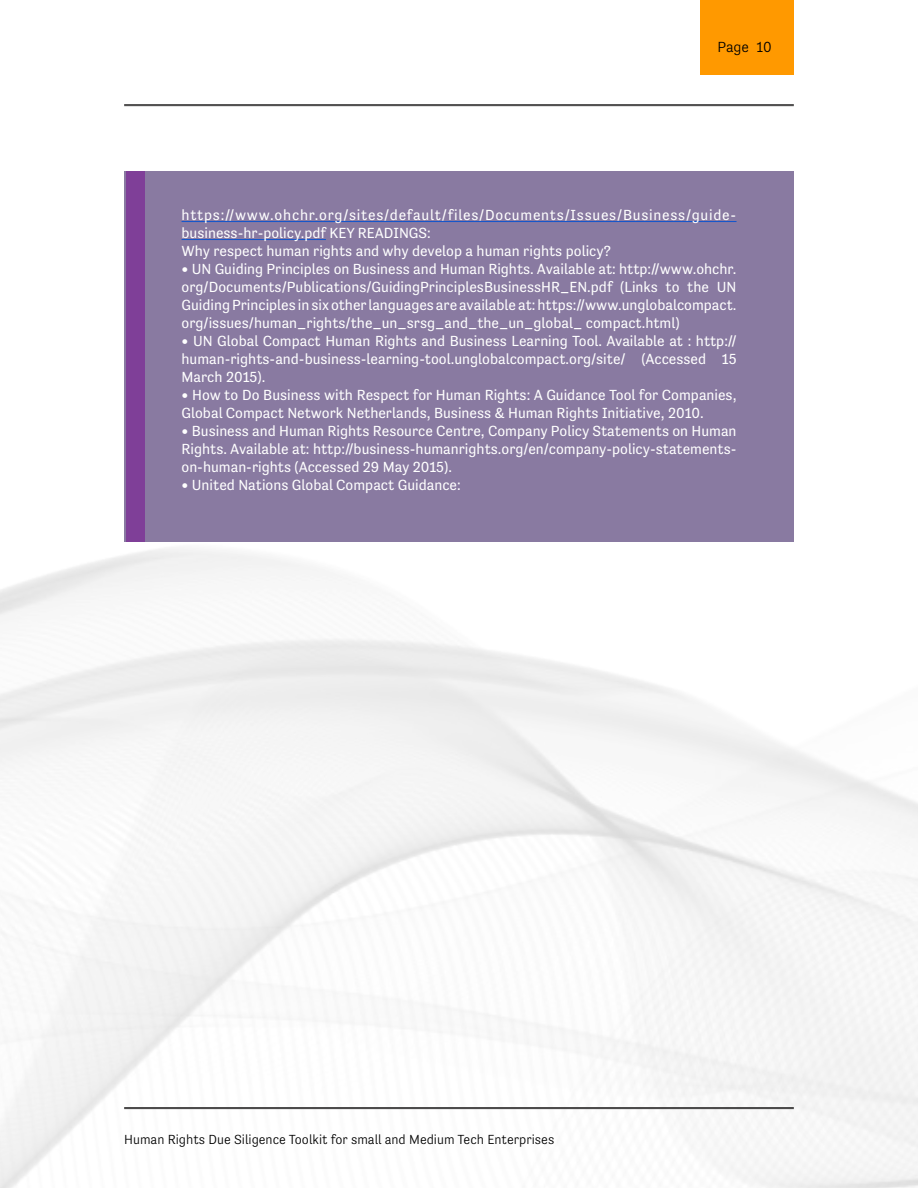
<style>
.page{position:relative;width:918px;height:1188px;background:#fff}
.page>*{position:absolute;margin:0;border:0;box-sizing:border-box;transform-origin:0 0}
.t1{font:15px/18px "Tenso";color:#fff;text-align:justify}
.t2{font:300 15px "Tenso";color:#000}
.t3{font:300 13.5px "Tenso";color:#000}
</style>
<div class="page">
<div style="left:700px;top:0;width:94px;height:75px;background:#f90"></div>
<hr style="left:124px;top:1107px;width:670px;height:1px;background:#3a3939">
<hr style="left:124px;top:1108px;width:670px;height:1px;background:#3a3939">
<hr style="left:124px;top:104px;width:670px;height:1px;background:#3a3939">
<hr style="left:124px;top:105px;width:670px;height:1px;background:#3a3939">
<div style="left:124px;top:171px;width:670px;height:371px;background:#897aa1"></div>
<div style="left:126px;top:171px;width:19px;height:371px;background:#7f3f98"></div>
<hr style="left:182px;top:221px;width:555px;height:1px;background:#15c">
<hr style="left:182px;top:239px;width:144px;height:1px;background:#15c">
<p class="t2" style="left:717px;top:38px;width:56px">Page 10</p>
<p class="t1" style="left:182px;top:206px;width:556px;text-align:left">https://www.ohchr.org/sites/default/files/Documents/Issues/Business/guide&shy;business-hr-policy.pdf KEY READINGS:<br>Why respect human rights and why develop a human rights policy?</p>
<p class="t1" style="left:182px;top:260px;width:556px">• UN Guiding Principles on Business and Human Rights. Available at: http://www.ohchr. org/Documents/Publications/GuidingPrinciplesBusinessHR_EN.pdf (Links to the UN Guiding Principles in six other languages are available at: https://www.unglobalcompact. org/issues/human_rights/the_un_srsg_and_the_un_global_ compact.html)</p>
<p class="t1" style="left:182px;top:332px;width:556px">• UN Global Compact Human Rights and Business Learning Tool. Available at : http:// human-rights-and-business-learning-tool.unglobalcompact.org/site/ (Accessed 15<br>March 2015).</p>
<p class="t1" style="left:182px;top:386px;width:556px">• How to Do Business with Respect for Human Rights: A Guidance Tool for Companies,<br>Global Compact Network Netherlands, Business &amp; Human Rights Initiative, 2010.</p>
<p class="t1" style="left:182px;top:422px;width:557px">• Business and Human Rights Resource Centre, Company Policy Statements on Human Rights. Available at: http://business-humanrights.org/en/company-policy-statements&shy;on-human-rights (Accessed 29 May 2015).</p>
<p class="t1" style="left:182px;top:476px;width:281px">• United Nations Global Compact Guidance:</p>
<p class="t3" style="left:124px;top:1132px;width:432px">Human Rights Due Siligence Toolkit for small and Medium Tech Enterprises</p>
</div>
